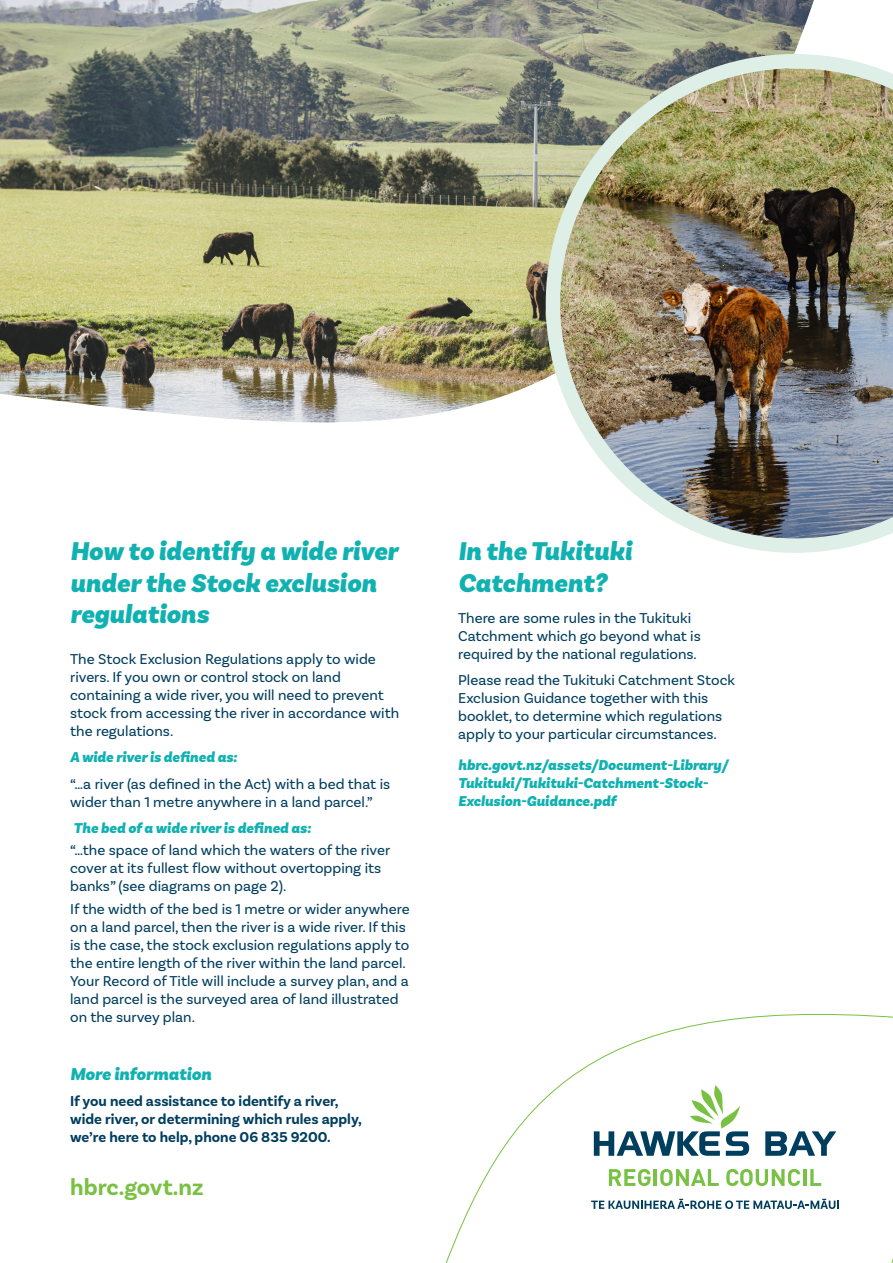
<style>
.page{position:relative;width:893px;height:1263px;background:#fff}
.page>*{position:absolute;margin:0;border:0;box-sizing:border-box;transform-origin:0 0}
.t1{font:italic 900 27px/31.5px "Basic Sans";color:#11b1b1}
.t2{font:700 24px "Basic Sans";color:#79c142}
.t3{font:italic 900 18px "Basic Sans";color:#11b1b1}
.t4{font:15px/18px "Basic Sans";color:#003e5e}
.t5{font:italic 900 15px/18px "Basic Sans";color:#11b1b1}
.t6{font:700 15px/18px "Basic Sans";color:#003e5e}
</style>
<div class="page">
<img style="left:0;top:0;width:814px;height:423px">
<img style="left:546px;top:54px;width:347px;height:499px">
<svg style="left:445px;top:1013px;width:448px;height:250px"></svg>
<svg style="left:765px;top:1131px;width:71px;height:25px"></svg>
<svg style="left:591px;top:1199px;width:248px;height:10px"></svg>
<svg style="left:594px;top:1085px;width:155px;height:71px"></svg>
<svg style="left:609px;top:1169px;width:42px;height:17px"></svg>
<hr style="left:654px;top:1169px;width:3px;height:17px;background:#79c144">
<svg style="left:660px;top:1169px;width:59px;height:17px"></svg>
<svg style="left:726px;top:1169px;width:74px;height:17px"></svg>
<hr style="left:803px;top:1169px;width:3px;height:17px;background:#79c144">
<svg style="left:810px;top:1169px;width:11px;height:17px"></svg>
<p class="t1" style="left:70px;top:536px;width:329px">How to identify a wide river</p>
<p class="t1" style="left:70px;top:568px;width:308px">under the Stock exclusion regulations</p>
<p class="t4" style="left:70px;top:649px;width:331px">The Stock Exclusion Regulations apply to wide rivers. If you own or control stock on land containing a wide river, you will need to prevent stock from accessing the river in accordance with the regulations.</p>
<p class="t5" style="left:70px;top:748px;width:168px">A wide river is defined as:</p>
<p class="t4" style="left:70px;top:774px;width:322px">“…a river (as defined in the Act) with a bed that is wider than 1 metre anywhere in a land parcel.”</p>
<p class="t5" style="left:74px;top:819px;width:239px">The bed of a wide river is defined as:</p>
<p class="t4" style="left:70px;top:841px;width:322px">“…the space of land which the waters of the river cover at its fullest flow without overtopping its banks” (see diagrams on page 2).</p>
<p class="t4" style="left:70px;top:899px;width:341px">If the width of the bed is 1 metre or wider anywhere on a land parcel, then the river is a wide river. If this is the case, the stock exclusion regulations apply to the entire length of the river within the land parcel.<br>Your Record of Title will include a survey plan, and a land parcel is the surveyed area of land illustrated on the survey plan.</p>
<p class="t3" style="left:70px;top:1063px;width:143px">More information</p>
<p class="t6" style="left:70px;top:1092px;width:293px">If you need assistance to identify a river, wide river, or determining which rules apply, we’re here to help, phone 06 835 9200.</p>
<p class="t2" style="left:70px;top:1173px;width:135px">hbrc.govt.nz</p>
<p class="t1" style="left:458px;top:536px;width:175px">In the Tukituki<br>Catchment?</p>
<p class="t4" style="left:458px;top:608px;width:244px">There are some rules in the Tukituki<br>Catchment which go beyond what is required by the national regulations.</p>
<p class="t4" style="left:458px;top:671px;width:278px">Please read the Tukituki Catchment Stock Exclusion Guidance together with this booklet, to determine which regulations apply to your particular circumstances.</p>
<p class="t5" style="left:458px;top:756px;width:272px">hbrc.govt.nz/assets/Document-Library/<br>Tukituki/Tukituki-Catchment-Stock-<br>Exclusion-Guidance.pdf</p>
</div>
